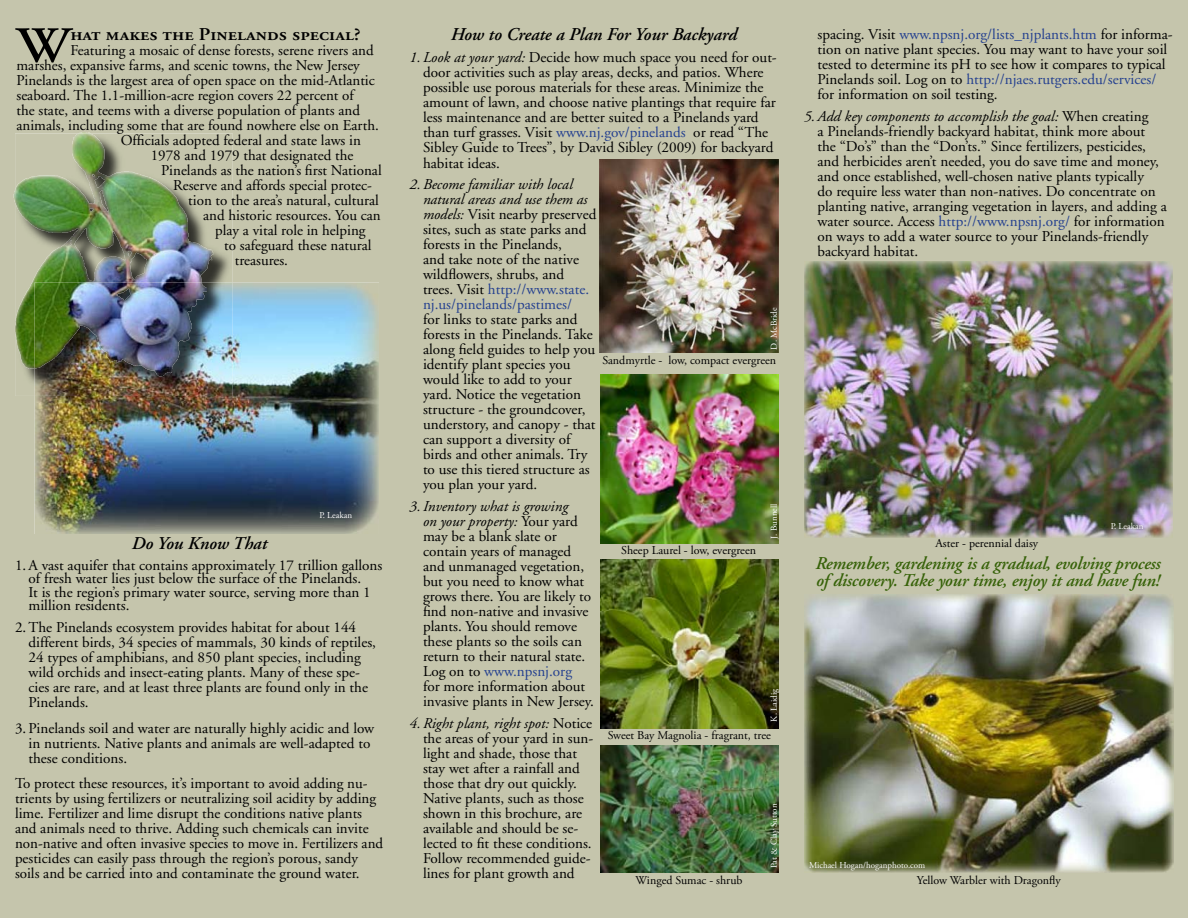
<style>
.page{position:relative;width:1188px;height:918px;background:#c5c5ac}
.page>*{position:absolute;margin:0;border:0;box-sizing:border-box;transform-origin:0 0}
.t1{font:50.55px "Adobe Garamond Semibold SC";color:#000;scale:1.1 1}
.t2{font:italic 600 18px/16.5px "Adobe Garamond";letter-spacing:-.01em;color:#376209}
.t3{font:italic 600 18px "Adobe Garamond";color:#000}
.t4{font:18px "Adobe Garamond Semibold SC";color:#000;scale:1.1 1}
.t5{font:15px/15px "Adobe Garamond";color:#000}
.t6{font:12px "Adobe Garamond Pro";color:#000}
.t7{font:9px "Adobe Garamond Pro";color:#fff}
.s1{font-style:italic}
.s2{color:#24408f}
</style>
<div class="page">
<img style="left:35px;top:282px;width:344px;height:252px">
<img style="left:91px;top:134px;width:123px;height:139px">
<img style="left:192px;top:282px;width:15px;height:95px">
<img style="left:14px;top:132px;width:77px;height:200px">
<img style="left:15px;top:134px;width:80px;height:95px">
<img style="left:35px;top:282px;width:157px;height:95px">
<img style="left:40px;top:194px;width:53px;height:36px">
<img style="left:600px;top:159px;width:178px;height:193px">
<img style="left:600px;top:374px;width:178px;height:169px">
<img style="left:600px;top:559px;width:178px;height:169px">
<img style="left:600px;top:745px;width:178px;height:128px">
<img style="left:804px;top:261px;width:369px;height:277px">
<img style="left:805px;top:595px;width:368px;height:278px">
<p class="t4" style="left:70px;top:25px;width:265px">hat makes the Pinelands special?</p>
<p class="t5" style="left:70px;top:43px;width:305px">Featuring a mosaic of dense forests, serene rivers and</p>
<p class="t5" style="left:17px;top:58px;width:345px">marshes, expansive farms, and scenic towns, the New Jersey</p>
<p class="t5" style="left:17px;top:73px;width:360px">Pinelands is the largest area of open space on the mid-Atlantic</p>
<p class="t5" style="left:17px;top:88px;width:339px">seaboard. The 1.1-million-acre region covers 22 percent of</p>
<p class="t5" style="left:17px;top:103px;width:345px">the state, and teems with a diverse population of plants and</p>
<p class="t5" style="left:17px;top:118px;width:364px">animals, including some that are found nowhere else on Earth.</p>
<p class="t5" style="left:121px;top:133px;width:242px">Officials adopted federal and state laws in</p>
<p class="t5" style="left:151px;top:148px;width:204px">1978 and 1979 that designated the</p>
<p class="t5" style="left:161px;top:163px;width:222px">Pinelands as the nation’s first National</p>
<p class="t5" style="left:173px;top:178px;width:200px">Reserve and affords special protec-</p>
<p class="t5" style="left:188px;top:193px;width:192px">tion to the area’s natural, cultural</p>
<p class="t5" style="left:203px;top:208px;width:179px">and historic resources. You can</p>
<p class="t5" style="left:215px;top:223px;width:152px">play a vital role in helping</p>
<p class="t5" style="left:224px;top:238px;width:149px">to safeguard these natural</p>
<p class="t5" style="left:235px;top:253px;width:55px">treasures.</p>
<h1 class="t1" style="left:16px;top:18px;width:50px">W</h1>
<p class="t7" style="left:319px;top:510px;width:34px">P. Leakan</p>
<p class="t3" style="left:132px;top:534px;width:137px">Do You Know That</p>
<p class="t5" style="left:28px;top:558px;width:355px;line-height:13.5px;text-indent:-14px">1.A vast aquifer that contains approximately 17 trillion gallons of fresh water lies just below the surface of the Pinelands.<br>It is the region’s primary water source, serving more than 1 million residents.</p>
<p class="t5" style="left:28px;top:620px;width:349px;text-indent:-14px">2.The Pinelands ecosystem provides habitat for about 144 different birds, 34 species of mammals, 30 kinds of reptiles, 24 types of amphibians, and 850 plant species, including wild orchids and insect-eating plants. Many of these spe&shy;cies are rare, and at least three plants are found only in the Pinelands.</p>
<p class="t5" style="left:28px;top:721px;width:347px;text-indent:-14px">3.Pinelands soil and water are naturally highly acidic and low in nutrients. Native plants and animals are well-adapted to these conditions.</p>
<p class="t5" style="left:15px;top:777px;width:370px">To protect these resources, it’s important to avoid adding nu&shy;trients by using fertilizers or neutralizing soil acidity by adding lime. Fertilizer and lime disrupt the conditions native plants and animals need to thrive. Adding such chemicals can invite non-native and often invasive species to move in. Fertilizers and pesticides can easily pass through the region’s porous, sandy soils and be carried into and contaminate the ground water.</p>
<p class="t3" style="left:451px;top:24px;width:288px">How to Create a Plan For Your Backyard</p>
<p class="t5" style="left:423px;top:50px;width:355px;text-indent:-14px"><span class="s1">1.Look at your yard:</span> Decide how much space you need for out&shy;door activities such as play areas, decks, and patios. Where possible use porous materials for these areas. Minimize the amount of lawn, and choose native plantings that require far less maintenance and are better suited to a Pinelands yard than turf grasses. Visit <span class="s2">www.nj.gov/pinelands</span> or read “The Sibley Guide to Trees”, by David Sibley (2009) for backyard habitat ideas.</p>
<p class="t5" style="left:423px;top:177px;width:175px;text-indent:-14px"><span class="s1">2.Become familiar with local natural areas and use them as models:</span> Visit nearby preserved sites, such as state parks and forests in the Pinelands,<br>and take note of the native wildflowers, shrubs, and trees. Visit <span class="s2">http://www.state. nj.us/pinelands/pastimes/</span></p>
<p class="t5" style="left:423px;top:312px;width:174px">for links to state parks and forests in the Pinelands. Take along field guides to help you identify plant species you would like to add to your yard. Notice the vegetation structure - the groundcover, understory, and canopy - that can support a diversity of birds and other animals. Try to use this tiered structure as you plan your yard.</p>
<p class="t5" style="left:423px;top:499px;width:173px;text-indent:-14px"><span class="s1">3.Inventory what is growing<br>on your property:</span> Your yard may be a blank slate or contain years of managed and unmanaged vegetation, but you need to know what grows there. You are likely to find non-native and invasive plants. You should remove these plants so the soils can return to their natural state.<br>Log on to <span class="s2">www.npsnj.org<br></span>for more information about invasive plants in New Jersey.</p>
<p class="t5" style="left:423px;top:716px;width:172px;text-indent:-14px"><span class="s1">4.Right plant, right spot:</span> Notice the areas of your yard in sun&shy;light and shade, those that stay wet after a rainfall and those that dry out quickly.<br>Native plants, such as those shown in this brochure, are available and should be se&shy;lected to fit these conditions.<br>Follow recommended guide&shy;lines for plant growth and</p>
<p class="t7" style="left:769px;top:350px;width:43px;rotate:-90deg">D. McBride</p>
<p class="t6" style="left:602px;top:353px;width:175px">Sandmyrtle - low, compact evergreen</p>
<p class="t7" style="left:769px;top:539px;width:37px;rotate:-90deg">J. Bunnell</p>
<p class="t6" style="left:621px;top:543px;width:136px">Sheep Laurel - low, evergreen</p>
<p class="t7" style="left:769px;top:722px;width:34px;rotate:-90deg">K. Laidig</p>
<p class="t6" style="left:608px;top:728px;width:165px">Sweet Bay Magnolia - fragrant, tree</p>
<p class="t7" style="left:769px;top:868px;width:66px;rotate:-90deg">Pat &amp; Clay Sutton</p>
<p class="t6" style="left:636px;top:873px;width:108px">Winged Sumac - shrub</p>
<p class="t5" style="left:818px;top:28px;width:357px">spacing. Visit <span class="s2">www.npsnj.org/lists_njplants.htm</span> for informa&shy;tion on native plant species. You may want to have your soil tested to determine its pH to see how it compares to typical Pinelands soil. Log on to <span class="s2">http://njaes.rutgers.edu/services/ </span>for information on soil testing.</p>
<p class="t5" style="left:818px;top:109px;width:351px;text-indent:-14px"><span class="s1">5.Add key components to accomplish the goal:</span> When creating<br>a Pinelands-friendly backyard habitat, think more about the “Do’s” than the “Don’ts.” Since fertilizers, pesticides, and herbicides aren’t needed, you do save time and money, and once established, well-chosen native plants typically<br>do require less water than non-natives. Do concentrate on planting native, arranging vegetation in layers, and adding a water source. Access <span class="s2">http://www.npsnj.org/</span> for information on ways to add a water source to your Pinelands-friendly backyard habitat.</p>
<p class="t6" style="left:935px;top:536px;width:104px">Aster - perennial daisy</p>
<p class="t7" style="left:1111px;top:521px;width:34px">P. Leakan</p>
<p class="t2" style="left:815px;top:556px;width:347px">Remember, gardening is a gradual, evolving process of discovery. Take your time, enjoy it and have fun!</p>
<p class="t7" style="left:809px;top:860px;width:118px">Michael Hogan/hoganphoto.com</p>
<p class="t6" style="left:917px;top:873px;width:145px">Yellow Warbler with Dragonfly</p>
</div>
